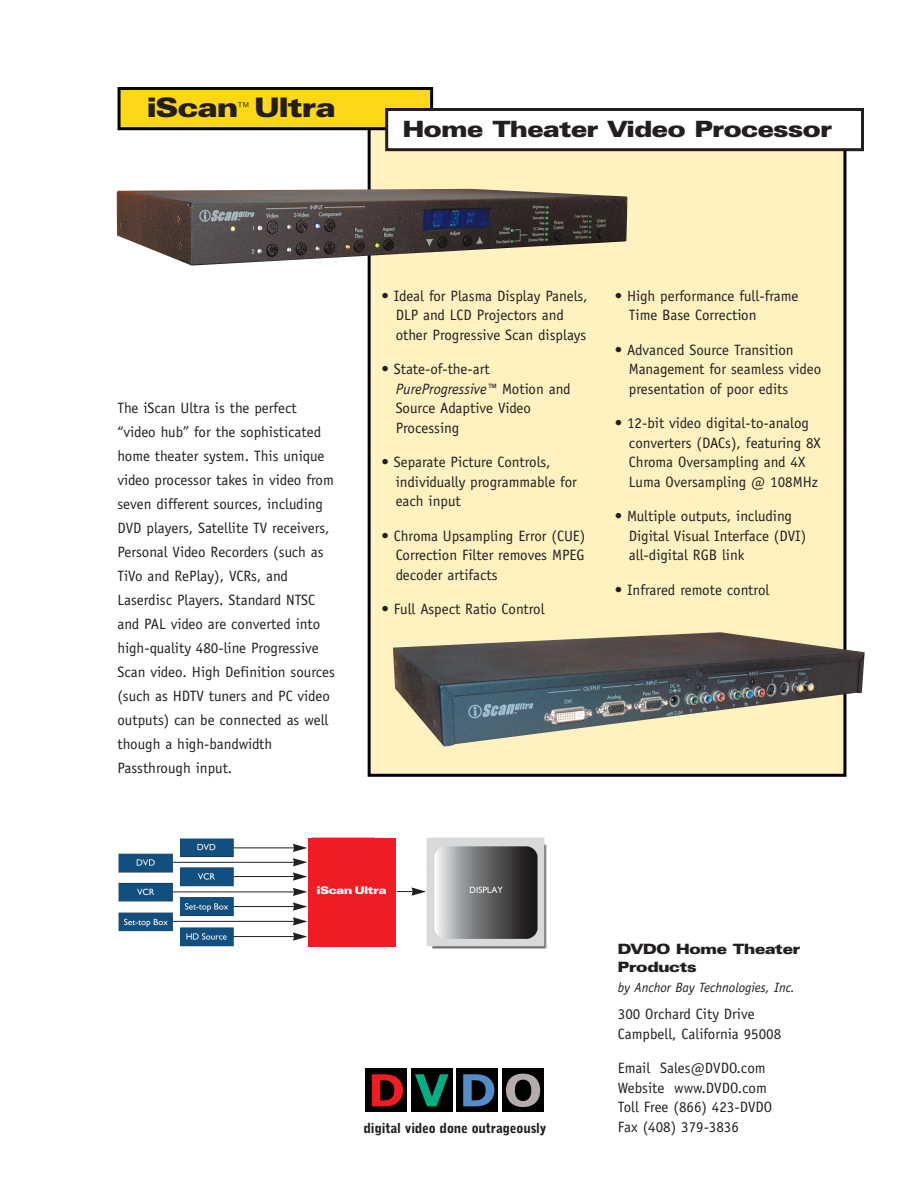
<style>
.page{position:relative;width:918px;height:1188px;background:#fff}
.page>*{position:absolute;margin:0;border:0;box-sizing:border-box;transform-origin:0 0}
.t1{font:900 expanded 27px "Zurich BT";letter-spacing:-.015em;color:#231f20}
.t2{font:900 expanded 22.5px "Zurich BT";letter-spacing:-.015em;color:#231f20}
.t3{font:15px/19.5px "Officina Sans";color:#231f20}
.t4{font:900 expanded 14.25px/18px "Zurich BT";letter-spacing:-.015em;color:#231f20}
.t5{font:italic 13.5px "Officina Sans";color:#231f20}
.t6{font:900 13.5px "Bell Gothic BT";letter-spacing:-.01em;color:#231f20}
.t7{font:900 expanded 10.5px "Zurich BT";letter-spacing:-.015em;color:#fff}
.t8{font:300 condensed 3px "Zurich BT";color:#fff}
.s1{font-weight:300;font-stretch:condensed;font-size:19.5px}
.s2{font-style:italic}
</style>
<div class="page">
<img style="left:180px;top:837px;width:367px;height:112px">
<div style="left:234px;top:834px;width:74px;height:116px;background:#fff"></div>
<div style="left:371px;top:130px;width:472px;height:644px;background:#fef2c0"></div>
<div style="left:368px;top:127px;width:478px;height:650px;border:3px solid #000"></div>
<div style="left:121px;top:90px;width:309px;height:37px;background:#fed718"></div>
<div style="left:118px;top:87px;width:315px;height:43px;border:3px solid #000"></div>
<img style="left:117px;top:189px;width:511px;height:77px">
<div style="left:388px;top:111px;width:473px;height:37px;background:#fff"></div>
<div style="left:385px;top:108px;width:479px;height:43px;border:3px solid #231f20"></div>
<img style="left:393px;top:632px;width:472px;height:114px">
<div style="left:308px;top:838px;width:90px;height:108px;background:#ee1d23"></div>
<div style="left:502px;top:1069px;width:42px;height:43px;background:#000"></div>
<div style="left:411px;top:1069px;width:41px;height:43px;background:#000"></div>
<div style="left:365px;top:1069px;width:41px;height:43px;background:#000"></div>
<div style="left:457px;top:1069px;width:41px;height:43px;background:#000"></div>
<svg style="left:415px;top:1074px;width:34px;height:32px"></svg>
<svg style="left:463px;top:1074px;width:31px;height:32px"></svg>
<svg style="left:506px;top:1074px;width:34px;height:33px"></svg>
<svg style="left:372px;top:1074px;width:31px;height:32px"></svg>
<hr style="left:172px;top:862px;width:122px;height:1px;background:#231f20">
<svg style="left:293px;top:858px;width:14px;height:8px"></svg>
<hr style="left:171px;top:892px;width:123px;height:1px;background:#231f20">
<svg style="left:293px;top:888px;width:14px;height:8px"></svg>
<hr style="left:172px;top:921px;width:122px;height:1px;background:#231f20">
<svg style="left:293px;top:917px;width:14px;height:9px"></svg>
<hr style="left:234px;top:848px;width:60px;height:1px;background:#231f20">
<svg style="left:293px;top:844px;width:14px;height:8px"></svg>
<hr style="left:234px;top:876px;width:60px;height:1px;background:#231f20">
<svg style="left:293px;top:872px;width:14px;height:9px"></svg>
<hr style="left:234px;top:906px;width:60px;height:1px;background:#231f20">
<svg style="left:293px;top:902px;width:14px;height:9px"></svg>
<hr style="left:234px;top:936px;width:60px;height:1px;background:#231f20">
<svg style="left:293px;top:932px;width:14px;height:9px"></svg>
<div style="left:397px;top:831px;width:29px;height:141px;background:#fff"></div>
<svg style="left:397px;top:887px;width:29px;height:9px"></svg>
<img style="left:118px;top:854px;width:55px;height:77px">
<h1 class="t1" style="left:147px;top:98px;width:190px">iScan<span class="s1">™</span>Ultra</h1>
<h2 class="t2" style="left:403px;top:121px;width:431px">Home Theater Video Processor</h2>
<p class="t3" style="left:117px;top:397px;width:219px;line-height:24px">The iScan Ultra is the perfect “video hub” for the sophisticated home theater system. This unique video processor takes in video from seven different sources, including<br>DVD players, Satellite TV receivers,<br>Personal Video Recorders (such as<br>TiVo and RePlay), VCRs, and<br>Laserdisc Players. Standard NTSC and PAL video are converted into high-quality 480-line Progressive<br>Scan video. High Definition sources (such as HDTV tuners and PC video outputs) can be connected as well though a high-bandwidth<br>Passthrough input.</p>
<p class="t3" style="left:396px;top:287px;width:193px;text-indent:-14px">• Ideal for Plasma Display Panels,<br>DLP and LCD Projectors and other Progressive Scan displays</p>
<p class="t3" style="left:396px;top:361px;width:177px;text-indent:-14px">• State-of-the-art<br><span class="s2">PureProgressive™</span> Motion and<br>Source Adaptive Video<br>Processing</p>
<p class="t3" style="left:396px;top:454px;width:183px;text-indent:-14px">• Separate Picture Controls, individually programmable for each input</p>
<p class="t3" style="left:396px;top:527px;width:191px;text-align:justify;text-indent:-14px">• Chroma Upsampling Error (CUE)<br>Correction Filter removes MPEG decoder artifacts</p>
<p class="t3" style="left:381px;top:601px;width:165px">• Full Aspect Ratio Control</p>
<p class="t3" style="left:629px;top:287px;width:171px;text-indent:-14px">• High performance full-frame<br>Time Base Correction</p>
<p class="t3" style="left:629px;top:341px;width:194px;text-indent:-14px">• Advanced Source Transition<br>Management for seamless video presentation of poor edits</p>
<p class="t3" style="left:629px;top:415px;width:193px;text-indent:-14px">• 12-bit video digital-to-analog converters (DACs), featuring 8X<br>Chroma Oversampling and 4X<br>Luma Oversampling @ 108MHz</p>
<p class="t3" style="left:629px;top:508px;width:179px;text-indent:-14px">• Multiple outputs, including<br>Digital Visual Interface (DVI) all-digital RGB link</p>
<p class="t3" style="left:615px;top:581px;width:156px">• Infrared remote control</p>
<p class="t7" style="left:317px;top:887px;width:71px">iScan Ultra</p>
<p class="t8" style="left:351px;top:891px;width:4px">™</p>
<p class="t6" style="left:364px;top:1123px;width:185px">digital video done outrageously</p>
<p class="t4" style="left:618px;top:942px;width:184px">DVDO Home Theater<br>Products</p>
<p class="t5" style="left:618px;top:982px;width:178px">by Anchor Bay Technologies, Inc.</p>
<p class="t3" style="left:618px;top:1006px;width:165px">300 Orchard City Drive<br>Campbell, California 95008</p>
<p class="t3" style="left:618px;top:1060px;width:156px">Email Sales@DVDO.com<br>Website www.DVDO.com<br>Toll Free (866) 423-DVDO<br>Fax (408) 379-3836</p>
</div>
